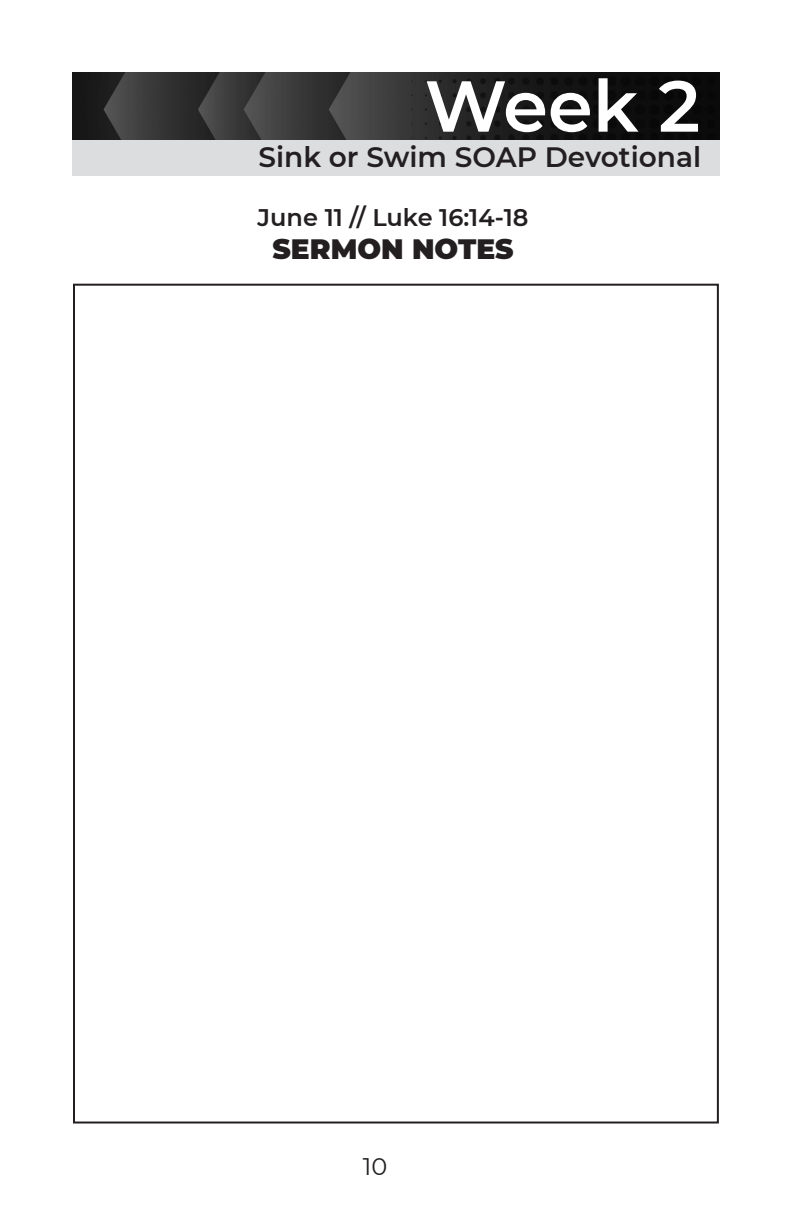
<style>
.page{position:relative;width:792px;height:1224px;background:#fff}
.page>*{position:absolute;margin:0;border:0;box-sizing:border-box;transform-origin:0 0}
.t1{font:600 72px "Montserrat";color:#fff}
.t2{font:600 28px "Montserrat";color:#231f20}
.t3{font:900 28px "Montserrat";color:#231f20}
.t4{font:600 24px "Montserrat";color:#231f20}
.t5{font:24px "Montserrat";color:#231f20}
</style>
<div class="page">
<img style="left:72px;top:72px;width:648px;height:68px">
<div style="left:72px;top:140px;width:648px;height:36px;background:#dcdddf"></div>
<p class="t1" style="left:425px;top:55px;width:277px">Week 2</p>
<p class="t2" style="left:259px;top:137px;width:444px">Sink or Swim SOAP Devotional</p>
<p class="t4" style="left:258px;top:200px;width:272px">June 11 // Luke 16:14-18</p>
<p class="t3" style="left:273px;top:228px;width:242px">SERMON NOTES</p>
<p class="t5" style="left:363px;top:1150px;width:26px">10</p>
</div>
